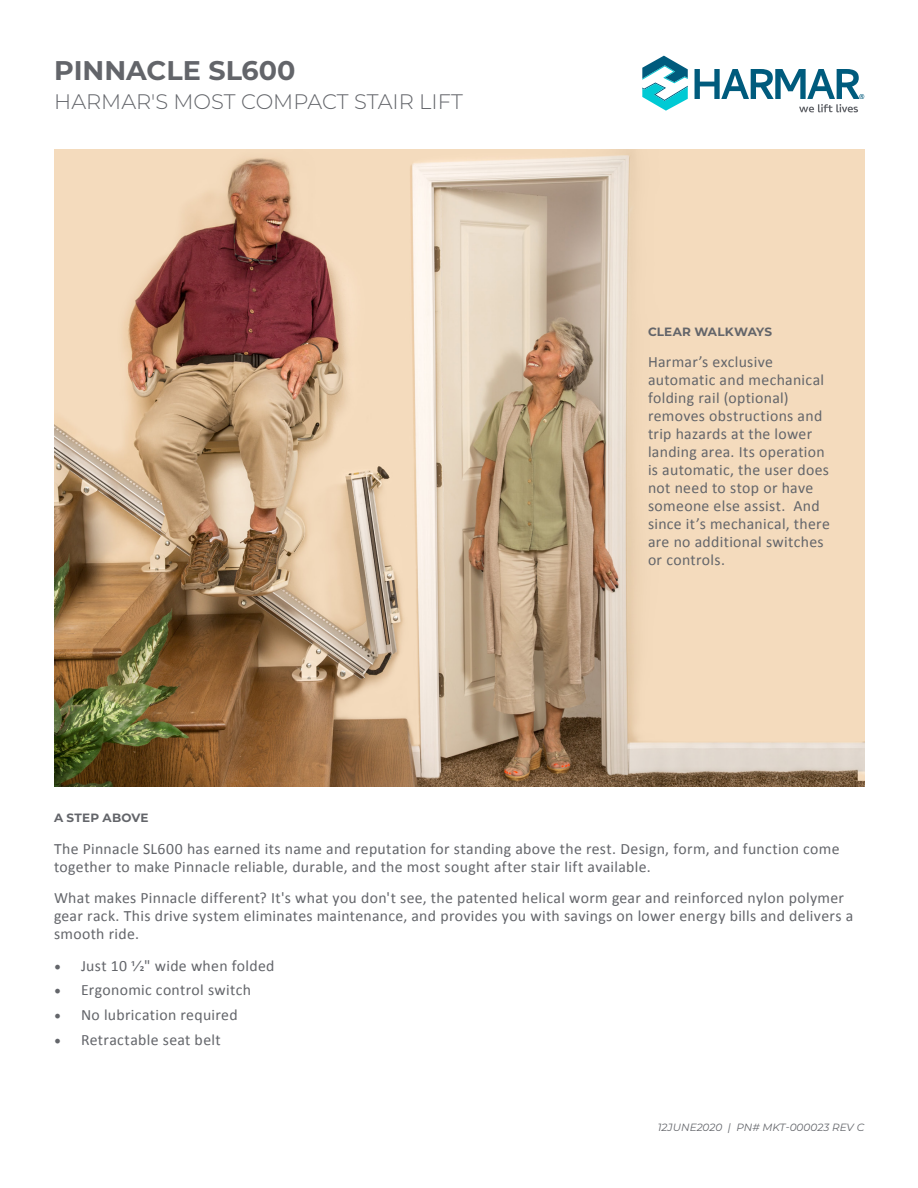
<style>
.page{position:relative;width:918px;height:1188px;background:#fff}
.page>*{position:absolute;margin:0;border:0;box-sizing:border-box;transform-origin:0 0}
.t1{font:700 27px "Montserrat";color:#63656a}
.t2{font:300 21px "Montserrat";color:#63656a}
.t3{font:15.75px/18px "Calibri";letter-spacing:.02em;color:#63656a}
.t4{font:700 12px "Montserrat";letter-spacing:.015em;color:#63656a}
.t5{font:italic 10.5px "Montserrat";color:#63656a}
.s1{font-family:"Minion Pro";font-size:18px}
</style>
<div class="page">
<img style="left:54px;top:149px;width:810px;height:637px">
<svg style="left:642px;top:56px;width:46px;height:55px"></svg>
<svg style="left:695px;top:69px;width:169px;height:43px"></svg>
<p class="t1" style="left:54px;top:51px;width:243px">PINNACLE SL600</p>
<p class="t2" style="left:54px;top:87px;width:410px">HARMAR'S MOST COMPACT STAIR LIFT</p>
<p class="t4" style="left:648px;top:323px;width:126px">CLEAR WALKWAYS</p>
<p class="t3" style="left:648px;top:352px;width:183px">Harmar’s exclusive automatic and mechanical folding rail (optional) removes obstructions and trip hazards at the lower landing area. Its operation is automatic, the user does not need to stop or have someone else assist. And since it’s mechanical, there are no additional switches or controls.</p>
<p class="t4" style="left:54px;top:809px;width:96px">A STEP ABOVE</p>
<p class="t3" style="left:54px;top:839px;width:787px">The Pinnacle SL600 has earned its name and reputation for standing above the rest. Design, form, and function come together to make Pinnacle reliable, durable, and the most sought after stair lift available.</p>
<p class="t3" style="left:54px;top:888px;width:801px">What makes Pinnacle different? It's what you don't see, the patented helical worm gear and reinforced nylon polymer gear rack. This drive system eliminates maintenance, and provides you with savings on lower energy bills and delivers a smooth ride.</p>
<p class="t3" style="left:54px;top:956px;width:222px"><span class="s1">•</span> Just 10 1/2" wide when folded</p>
<p class="t3" style="left:54px;top:981px;width:199px"><span class="s1">•</span> Ergonomic control switch</p>
<p class="t3" style="left:54px;top:1005px;width:185px"><span class="s1">•</span> No lubrication required</p>
<p class="t3" style="left:54px;top:1030px;width:168px"><span class="s1">•</span> Retractable seat belt</p>
<p class="t5" style="left:658px;top:1120px;width:208px">12JUNE2020 | PN# MKT-000023 REV C</p>
</div>
